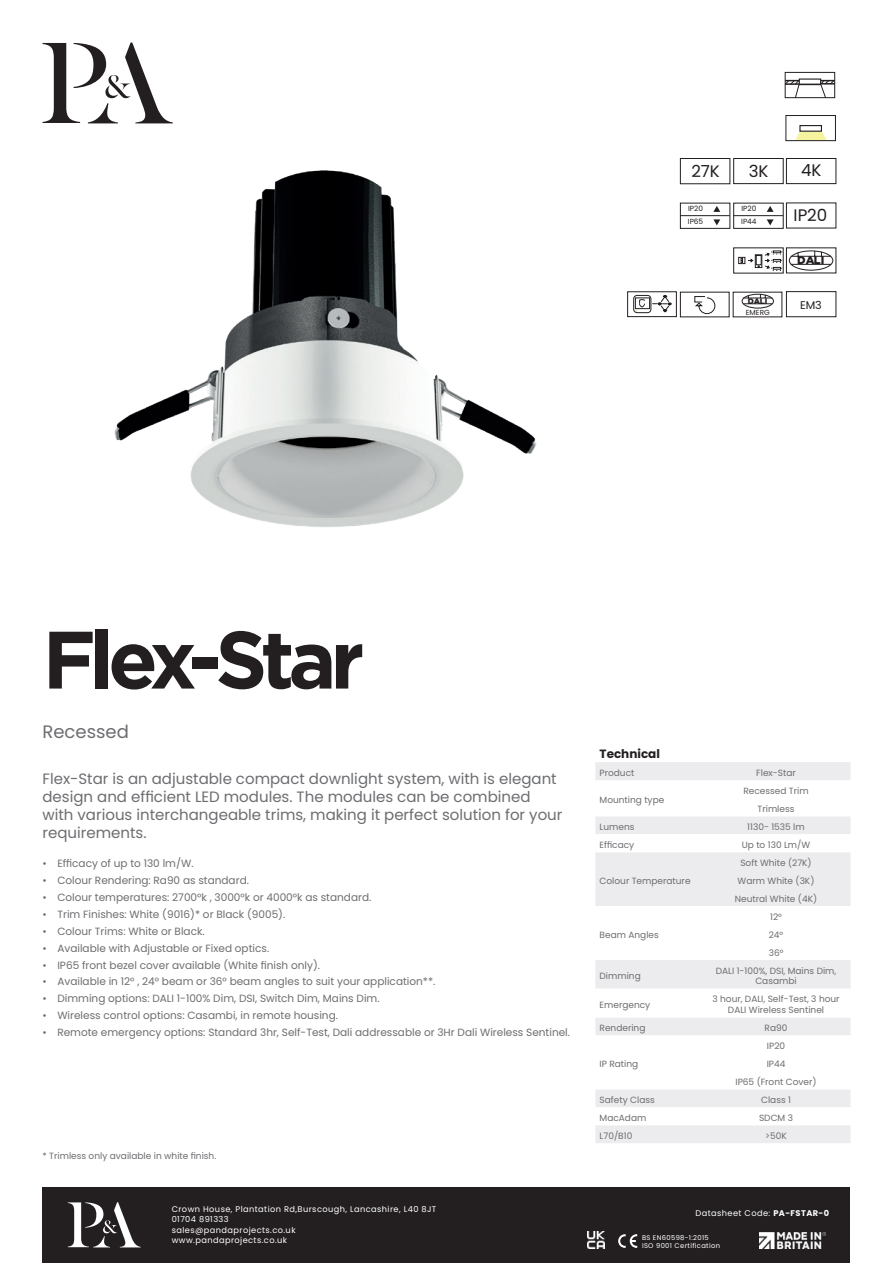
<style>
.page{position:relative;width:893px;height:1263px;background:#fff}
.page>*{position:absolute;margin:0;border:0;box-sizing:border-box;transform-origin:0 0}
.t1{font:700 81.15px "Gotham";letter-spacing:-.075em;color:#231f20}
.t2{font:18px "Poppins";color:#6c6d70}
.t3{font:16.65px "Poppins";color:#231f20}
.t4{font:15px/18px "Poppins";color:#6c6d70}
.t5{font:700 12px "Poppins";color:#231f20}
.t6{font:900 11.1px "Gotham";color:#231f20}
.t7{font:11.1px "Poppins";color:#231f20}
.t8{font:10.5px "Poppins";color:#6c6d70}
.t9{font:9px/10.8px "Poppins";color:#6c6d70;text-align:center}
.t10{font:8.25px "Poppins";letter-spacing:.05em;color:#fff}
.t11{font:900 7.95px "Gotham";color:#231f20}
.t12{font:7.35px/12.5px "Poppins";color:#231f20}
.t13{font:6.75px "Poppins";letter-spacing:.05em;color:#fff}
.s1{font-weight:700}
</style>
<div class="page">
<img style="left:114px;top:170px;width:423px;height:357px">
<div style="left:43px;top:1187px;width:807px;height:76px;background:#231f20"></div>
<svg style="left:43px;top:43px;width:130px;height:80px"></svg>
<svg style="left:68px;top:1202px;width:73px;height:45px"></svg>
<div style="left:595px;top:762px;width:255px;height:381px;background:#ececee"></div>
<svg style="left:595px;top:780px;width:255px;height:345px;fill:#ececee"></svg>
<svg style="left:595px;top:906px;width:255px;height:183px"></svg>
<div style="left:627px;top:291px;width:50px;height:26px;border:1px solid #231f20"></div>
<div style="left:633px;top:295px;width:18px;height:18px;border:1px solid #231f20;border-radius:3px"></div>
<div style="left:635px;top:297px;width:15px;height:12px;border:1px solid #231f20"></div>
<svg style="left:636px;top:295px;width:36px;height:18px"></svg>
<svg style="left:680px;top:291px;width:103px;height:27px"></svg>
<img style="left:587px;top:1232px;width:17px;height:16px">
<svg style="left:618px;top:1234px;width:19px;height:14px"></svg>
<img style="left:760px;top:1233px;width:65px;height:15px">
<div style="left:680px;top:203px;width:50px;height:26px;border:1px solid #231f20"></div>
<hr style="left:680px;top:215px;width:50px;height:1px;background:#231f20">
<svg style="left:713px;top:219px;width:7px;height:6px"></svg>
<svg style="left:713px;top:206px;width:7px;height:6px"></svg>
<svg style="left:796px;top:132px;width:30px;height:7px"></svg>
<div style="left:785px;top:115px;width:51px;height:26px;border:1px solid #231f20"></div>
<div style="left:799px;top:125px;width:23px;height:7px;border:1px solid #231f20"></div>
<div style="left:786px;top:291px;width:50px;height:26px;border:1px solid #231f20"></div>
<div style="left:785px;top:72px;width:50px;height:26px;border:1px solid #231f20"></div>
<svg style="left:785px;top:80px;width:50px;height:19px"></svg>
<div style="left:733px;top:247px;width:51px;height:26px;border:1px solid #231f20"></div>
<div style="left:738px;top:257px;width:7px;height:7px;border:1px solid #231f20"></div>
<svg style="left:740px;top:247px;width:97px;height:27px"></svg>
<div style="left:733px;top:158px;width:51px;height:26px;border:1px solid #231f20"></div>
<div style="left:786px;top:158px;width:50px;height:26px;border:1px solid #231f20"></div>
<div style="left:733px;top:203px;width:51px;height:26px;border:1px solid #231f20"></div>
<hr style="left:733px;top:215px;width:50px;height:1px;background:#231f20">
<svg style="left:767px;top:219px;width:7px;height:6px"></svg>
<svg style="left:767px;top:206px;width:7px;height:6px"></svg>
<div style="left:680px;top:158px;width:50px;height:26px;border:1px solid #231f20"></div>
<h3 class="t3" style="left:749px;top:161px;width:21px">3K</h3>
<h3 class="t3" style="left:801px;top:161px;width:22px">4K</h3>
<p class="t12" style="left:741px;top:203px;width:17px">IP20<br>IP44</p>
<h3 class="t3" style="left:691px;top:161px;width:30px">27K</h3>
<p class="t12" style="left:688px;top:203px;width:17px">IP20<br>IP65</p>
<h3 class="t3" style="left:793px;top:205px;width:35px">IP20</h3>
<p class="t11" style="left:748px;top:296px;width:21px">DALI</p>
<p class="t12" style="left:746px;top:306px;width:25px">EMERG</p>
<p class="t6" style="left:797px;top:253px;width:29px">DALI</p>
<p class="t7" style="left:800px;top:298px;width:23px">EM3</p>
<p class="t1" style="left:43px;top:606px;width:323px">Flex-Star</p>
<p class="t2" style="left:43px;top:722px;width:88px">Recessed</p>
<p class="t4" style="left:43px;top:770px;width:521px">Flex-Star is an adjustable compact downlight system, with is elegant design and efficient LED modules. The modules can be combined with various interchangeable trims, making it perfect solution for your requirements.</p>
<p class="t8" style="left:43px;top:858px;width:153px">• Efficacy of up to 130 lm/W.</p>
<p class="t8" style="left:43px;top:874px;width:208px">• Colour Rendering: Ra90 as standard.</p>
<p class="t8" style="left:43px;top:891px;width:330px">• Colour temperatures: 2700°k , 3000°k or 4000°k as standard.</p>
<p class="t8" style="left:43px;top:908px;width:244px">• Trim Finishes: White (9016)* or Black (9005).</p>
<p class="t8" style="left:43px;top:925px;width:164px">• Colour Trims: White or Black.</p>
<p class="t8" style="left:43px;top:942px;width:228px">• Available with Adjustable or Fixed optics.</p>
<p class="t8" style="left:43px;top:959px;width:279px">• IP65 front bezel cover available (White finish only).</p>
<p class="t8" style="left:43px;top:976px;width:394px">• Available in 12° , 24° beam or 36° beam angles to suit your application**.</p>
<p class="t8" style="left:43px;top:992px;width:339px">• Dimming options: DALI 1-100% Dim, DSI, Switch Dim, Mains Dim.</p>
<p class="t8" style="left:43px;top:1009px;width:297px">• Wireless control options: Casambi, in remote housing.</p>
<p class="t8" style="left:43px;top:1026px;width:529px">• Remote emergency options: Standard 3hr, Self-Test, Dali addressable or 3Hr Dali Wireless Sentinel.</p>
<p class="t9" style="left:43px;top:1150px;width:175px">* Trimless only available in white finish.</p>
<p class="t10" style="left:172px;top:1204px;width:266px">Crown House, Plantation Rd,Burscough, Lancashire, L40 8JT</p>
<p class="t10" style="left:172px;top:1215px;width:59px">01704 891333</p>
<p class="t10" style="left:172px;top:1225px;width:125px">sales@pandaprojects.co.uk</p>
<p class="t10" style="left:172px;top:1236px;width:117px">www.pandaprojects.co.uk</p>
<p class="t5" style="left:600px;top:747px;width:62px">Technical</p>
<p class="t9" style="left:600px;top:767px;width:36px">Product</p>
<p class="t9" style="left:756px;top:767px;width:41px">Flex-Star</p>
<p class="t9" style="left:600px;top:794px;width:66px">Mounting type</p>
<p class="t9" style="left:743px;top:786px;width:67px">Recessed Trim</p>
<p class="t9" style="left:758px;top:803px;width:38px">Trimless</p>
<p class="t9" style="left:600px;top:821px;width:36px">Lumens</p>
<p class="t9" style="left:747px;top:821px;width:59px">1130- 1535 lm</p>
<p class="t9" style="left:600px;top:839px;width:36px">Efficacy</p>
<p class="t9" style="left:742px;top:839px;width:70px">Up to 130 Lm/W</p>
<p class="t9" style="left:600px;top:875px;width:92px">Colour Temperature</p>
<p class="t9" style="left:740px;top:857px;width:73px">Soft White (27K)</p>
<p class="t9" style="left:738px;top:875px;width:78px">Warm White (3K)</p>
<p class="t9" style="left:735px;top:893px;width:84px">Neutral White (4K)</p>
<p class="t9" style="left:600px;top:929px;width:61px">Beam Angles</p>
<p class="t9" style="left:770px;top:911px;width:13px">12°</p>
<p class="t9" style="left:769px;top:929px;width:16px">24°</p>
<p class="t9" style="left:769px;top:947px;width:16px">36°</p>
<p class="t9" style="left:600px;top:970px;width:43px">Dimming</p>
<p class="t9" style="left:716px;top:965px;width:122px">DALI 1-100%, DSI, Mains Dim,<br>Casambi</p>
<p class="t9" style="left:600px;top:999px;width:52px">Emergency</p>
<p class="t9" style="left:712px;top:994px;width:129px">3 hour, DALI, Self-Test, 3 hour<br>DALI Wireless Sentinel</p>
<p class="t9" style="left:600px;top:1023px;width:47px">Rendering</p>
<p class="t9" style="left:765px;top:1023px;width:24px">Ra90</p>
<p class="t9" style="left:600px;top:1058px;width:40px">IP Rating</p>
<p class="t9" style="left:767px;top:1041px;width:20px">IP20</p>
<p class="t9" style="left:767px;top:1058px;width:20px">IP44</p>
<p class="t9" style="left:735px;top:1076px;width:83px">IP65 (Front Cover)</p>
<p class="t9" style="left:600px;top:1094px;width:57px">Safety Class</p>
<p class="t9" style="left:761px;top:1094px;width:31px">Class 1</p>
<p class="t9" style="left:600px;top:1112px;width:48px">MacAdam</p>
<p class="t9" style="left:759px;top:1112px;width:36px">SDCM 3</p>
<p class="t9" style="left:600px;top:1130px;width:34px">L70/B10</p>
<p class="t9" style="left:765px;top:1130px;width:23px">&gt;50K</p>
<p class="t10" style="left:695px;top:1208px;width:135px">Datasheet Code: <span class="s1">PA-FSTAR-0</span></p>
<p class="t13" style="left:642px;top:1233px;width:68px">BS EN60598-1:2015</p>
<p class="t13" style="left:642px;top:1241px;width:80px">ISO 9001 Certification</p>
</div>
